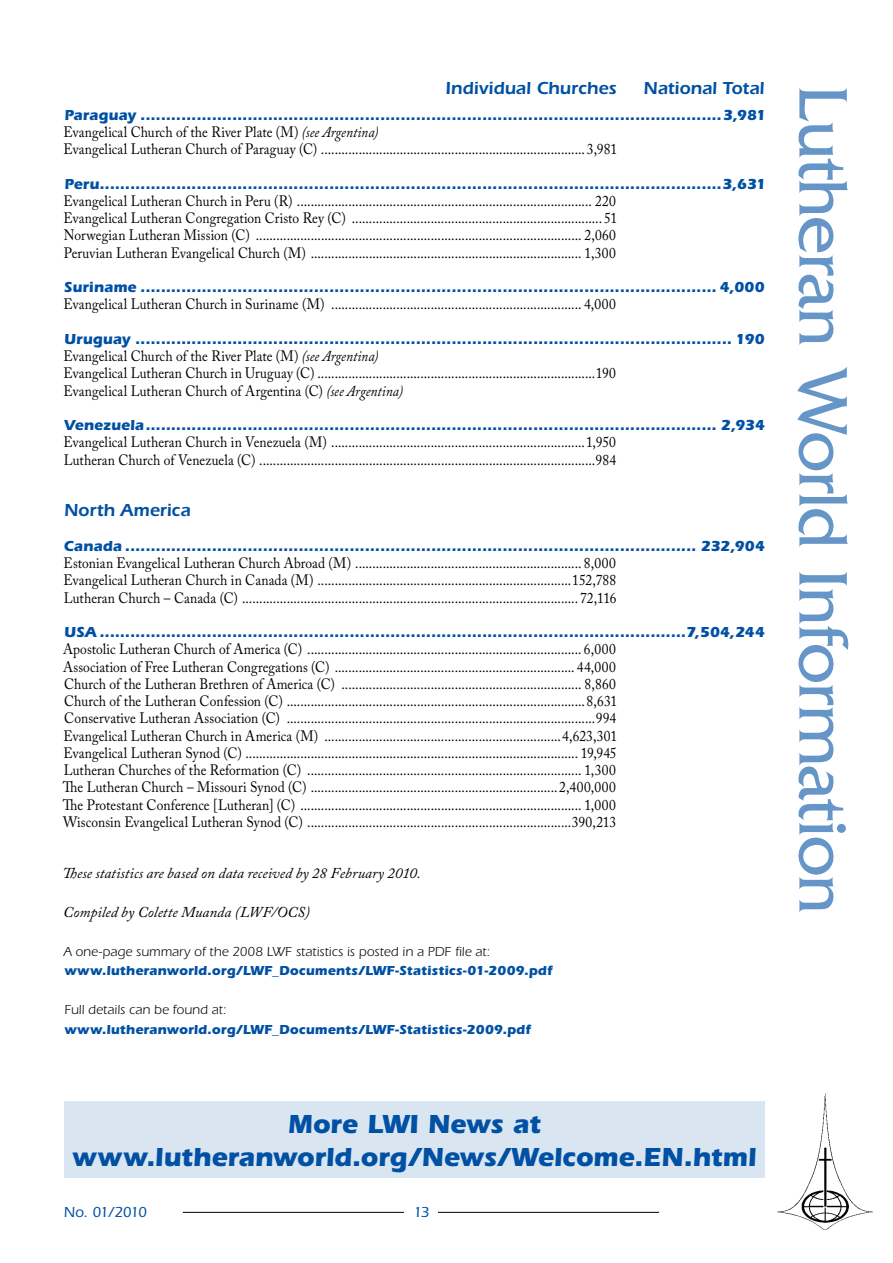
<style>
.page{position:relative;width:893px;height:1263px;background:#fff}
.page>*{position:absolute;margin:0;border:0;box-sizing:border-box;transform-origin:0 0}
.t1{font:72px "Friz Quadrata";letter-spacing:-.02em;color:#6696c8}
.t2{font:700 27px/33px "Itc Eras";letter-spacing:-.005em;color:#0050a4;text-align:center}
.t3{font:600 18px "Itc Eras";color:#0050a4}
.t4{font:15px/17.2px "Adobe Caslon Pro";letter-spacing:.01em;color:#000;scale:.9 1}
.t5{font:700 15px "Itc Eras";color:#0050a4}
.t6{font:italic 15px "Adobe Caslon Pro";letter-spacing:.005em;color:#000}
.t7{font:500 15px "Itc Eras";letter-spacing:-.07em;color:#0050a4}
.t8{font:700 13.5px "Itc Eras";letter-spacing:.01em;color:#0050a4}
.t9{font:13.5px "Itc Eras";letter-spacing:.005em;color:#000}
.s1{font-style:italic}
</style>
<div class="page">
<hr style="left:183px;top:1212px;width:221px;height:1px;background:#000">
<hr style="left:438px;top:1212px;width:221px;height:1px;background:#000">
<img style="left:777px;top:1093px;width:96px;height:137px">
<div style="left:64px;top:1101px;width:701px;height:77px;background:#d9e5f1"></div>
<p class="t3" style="left:446px;top:78px;width:172px">Individual Churches</p>
<p class="t3" style="left:644px;top:78px;width:122px">National Total</p>
<p class="t5" style="left:64px;top:106px;width:703px">Paraguay ..................................................................................................................3,981</p>
<p class="t4" style="left:64px;top:123px;width:616px">Evangelical Church of the River Plate (M) <span class="s1">(see Argentina)<br></span>Evangelical Lutheran Church of Paraguay (C) ............................................................................. 3,981</p>
<p class="t5" style="left:64px;top:175px;width:703px">Peru..........................................................................................................................3,631</p>
<p class="t4" style="left:64px;top:192px;width:616px;text-align:justify">Evangelical Lutheran Church in Peru (R) ...................................................................................... 220<br>Evangelical Lutheran Congregation Cristo Rey (C) ......................................................................... 51<br>Norwegian Lutheran Mission (C) ............................................................................................... 2,060<br>Peruvian Lutheran Evangelical Church (M) ............................................................................... 1,300</p>
<p class="t5" style="left:64px;top:278px;width:702px">Suriname ................................................................................................................. 4,000</p>
<p class="t4" style="left:64px;top:296px;width:615px">Evangelical Lutheran Church in Suriname (M) ......................................................................... 4,000</p>
<p class="t5" style="left:64px;top:330px;width:702px">Uruguay ..................................................................................................................... 190</p>
<p class="t4" style="left:64px;top:347px;width:615px">Evangelical Church of the River Plate (M) <span class="s1">(see Argentina)<br></span>Evangelical Lutheran Church in Uruguay (C) .................................................................................190<br>Evangelical Lutheran Church of Argentina (C) <span class="s1">(see Argentina)</span></p>
<p class="t5" style="left:64px;top:416px;width:702px">Venezuela................................................................................................................ 2,934</p>
<p class="t4" style="left:64px;top:434px;width:615px">Evangelical Lutheran Church in Venezuela (M) ..........................................................................1,950<br>Lutheran Church of Venezuela (C) ..................................................................................................984</p>
<p class="t3" style="left:64px;top:500px;width:128px">North America</p>
<p class="t5" style="left:64px;top:537px;width:703px">Canada ................................................................................................................ 232,904</p>
<p class="t4" style="left:64px;top:554px;width:616px;text-align:justify">Estonian Evangelical Lutheran Church Abroad (M) .................................................................. 8,000<br>Evangelical Lutheran Church in Canada (M) ..........................................................................152,788<br>Lutheran Church – Canada (C) .................................................................................................. 72,116</p>
<p class="t5" style="left:64px;top:623px;width:702px">USA ...................................................................................................................7,504,244</p>
<p class="t4" style="left:63px;top:641px;width:617px;text-align:justify">Apostolic Lutheran Church of America (C) ................................................................................ 6,000<br>Association of Free Lutheran Congregations (C) ...................................................................... 44,000<br>Church of the Lutheran Brethren of America (C) ...................................................................... 8,860<br>Church of the Lutheran Confession (C) .......................................................................................8,631<br>Conservative Lutheran Association (C) ..........................................................................................994<br>Evangelical Lutheran Church in America (M) .....................................................................4,623,301<br>Evangelical Lutheran Synod (C) ................................................................................................. 19,945<br>Lutheran Churches of the Reformation (C) ................................................................................ 1,300<br>The Lutheran Church – Missouri Synod (C) ........................................................................2,400,000<br>The Protestant Conference [Lutheran] (C) .................................................................................. 1,000<br>Wisconsin Evangelical Lutheran Synod (C) .............................................................................390,213</p>
<p class="t6" style="left:63px;top:864px;width:360px">These statistics are based on data received by 28 February 2010.</p>
<p class="t6" style="left:63px;top:903px;width:248px">Compiled by Colette Muanda (LWF/OCS)</p>
<p class="t9" style="left:64px;top:944px;width:428px">A one-page summary of the 2008 LWF statistics is posted in a PDF file at:</p>
<p class="t8" style="left:64px;top:963px;width:490px">www.lutheranworld.org/LWF_Documents/LWF-Statistics-01-2009.pdf</p>
<p class="t9" style="left:64px;top:1002px;width:164px">Full details can be found at:</p>
<p class="t8" style="left:64px;top:1021px;width:468px">www.lutheranworld.org/LWF_Documents/LWF-Statistics-2009.pdf</p>
<h2 class="t2" style="left:72px;top:1108px;width:686px">More LWI News at www.lutheranworld.org/News/Welcome.EN.html</h2>
<p class="t7" style="left:64px;top:1203px;width:85px">No. 01/2010</p>
<p class="t7" style="left:414px;top:1203px;width:18px">13</p>
<h1 class="t1" style="left:863px;top:85px;width:830px;rotate:90deg">Lutheran World Information</h1>
</div>
